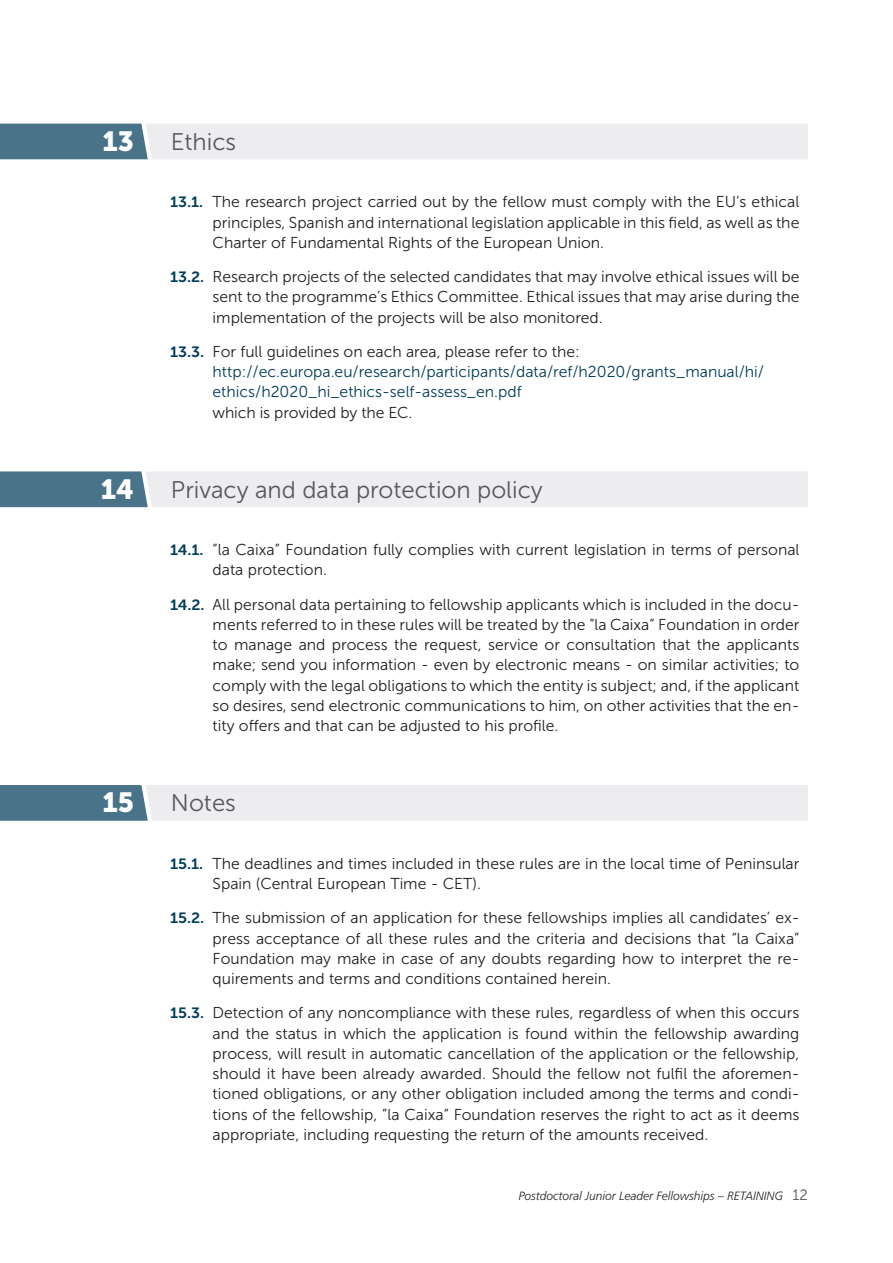
<style>
.page{position:relative;width:893px;height:1263px;background:#fff}
.page>*{position:absolute;margin:0;border:0;box-sizing:border-box;transform-origin:0 0}
.t1{font:27.6px "Museo Sans 900";color:#fff}
.t2{font:24px "Museo Sans 300";color:#57585a}
.TEXT_1_1{font:15.75px/20.2px "Museo Sans 300";color:#231f20;text-align:justify}
.TEXT_1_1-2{font:15.75px/20.2px "Museo Sans 300";color:#023d5b}
.t3{font:italic 300 12px "Frutiger LT Std";color:#231f20}
.s1{font-family:"Museo Sans 700";font-size:14.85px;color:#023d5b}
.s2{font-family:"Museo Sans 700";font-size:14.85px}
.s3{color:#231f20}
.s4{font-family:"Museo Sans 300";font-weight:400;font-style:normal;font-size:15px;color:#57585a}
</style>
<div class="page">
<svg style="left:0;top:124px;width:808px;height:35px;background:#cfd6dc"></svg>
<svg style="left:0;top:471px;width:808px;height:36px;background:#d0d6dc"></svg>
<svg style="left:0;top:785px;width:808px;height:36px;background:#d0d6dc"></svg>
<p class="t1" style="left:102px;top:125px;width:33px">13</p>
<p class="t2" style="left:171px;top:128px;width:67px">Ethics</p>
<p class="TEXT_1_1" style="left:213px;top:192px;width:588px;text-indent:-43px"><span class="s1">13.1.</span> The research project carried out by the fellow must comply with the EU’s ethical principles, Spanish and international legislation applicable in this field, as well as the Charter of Fundamental Rights of the European Union.</p>
<p class="TEXT_1_1" style="left:213px;top:267px;width:588px;text-indent:-43px"><span class="s1">13.2.</span> Research projects of the selected candidates that may involve ethical issues will be sent to the programme’s Ethics Committee. Ethical issues that may arise during the implementation of the projects will be also monitored.</p>
<p class="TEXT_1_1-2" style="left:213px;top:341px;width:553px;text-indent:-43px"><span class="s2">13.3.</span> <span class="s3">For full guidelines on each area, please refer to the: </span>http://ec.europa.eu/research/participants/data/ref/h2020/grants_manual/hi/ ethics/h2020_hi_ethics-self-assess_en.pdf<br><span class="s3">which is provided by the EC.</span></p>
<p class="t1" style="left:101px;top:473px;width:35px">14</p>
<p class="t2" style="left:171px;top:476px;width:373px">Privacy and data protection policy</p>
<p class="TEXT_1_1" style="left:213px;top:540px;width:588px;text-indent:-43px"><span class="s1">14.1.</span> ”la Caixa” Foundation fully complies with current legislation in terms of personal data protection.</p>
<p class="TEXT_1_1" style="left:213px;top:594px;width:588px;text-indent:-43px"><span class="s1">14.2.</span> All personal data pertaining to fellowship applicants which is included in the docu&shy;ments referred to in these rules will be treated by the ”la Caixa” Foundation in order to manage and process the request, service or consultation that the applicants make; send you information - even by electronic means - on similar activities; to comply with the legal obligations to which the entity is subject; and, if the applicant so desires, send electronic communications to him, on other activities that the en&shy;tity offers and that can be adjusted to his profile.</p>
<p class="t1" style="left:103px;top:787px;width:33px">15</p>
<p class="t2" style="left:171px;top:790px;width:66px">Notes</p>
<p class="TEXT_1_1" style="left:213px;top:853px;width:588px;text-indent:-43px"><span class="s1">15.1.</span> The deadlines and times included in these rules are in the local time of Peninsular<br>Spain (Central European Time - CET).</p>
<p class="TEXT_1_1" style="left:213px;top:908px;width:588px;text-indent:-43px"><span class="s1">15.2.</span> The submission of an application for these fellowships implies all candidates’ ex&shy;press acceptance of all these rules and the criteria and decisions that ”la Caixa” Foundation may make in case of any doubts regarding how to interpret the re&shy;quirements and terms and conditions contained herein.</p>
<p class="TEXT_1_1" style="left:213px;top:1003px;width:588px;text-indent:-43px"><span class="s1">15.3.</span> Detection of any noncompliance with these rules, regardless of when this occurs and the status in which the application is found within the fellowship awarding process, will result in automatic cancellation of the application or the fellowship, should it have been already awarded. Should the fellow not fulfil the aforemen&shy;tioned obligations, or any other obligation included among the terms and condi&shy;tions of the fellowship, ”la Caixa” Foundation reserves the right to act as it deems appropriate, including requesting the return of the amounts received.</p>
<p class="t3" style="left:518px;top:1189px;width:291px">Postdoctoral Junior Leader Fellowships – RETAINING <span class="s4">12</span></p>
</div>
